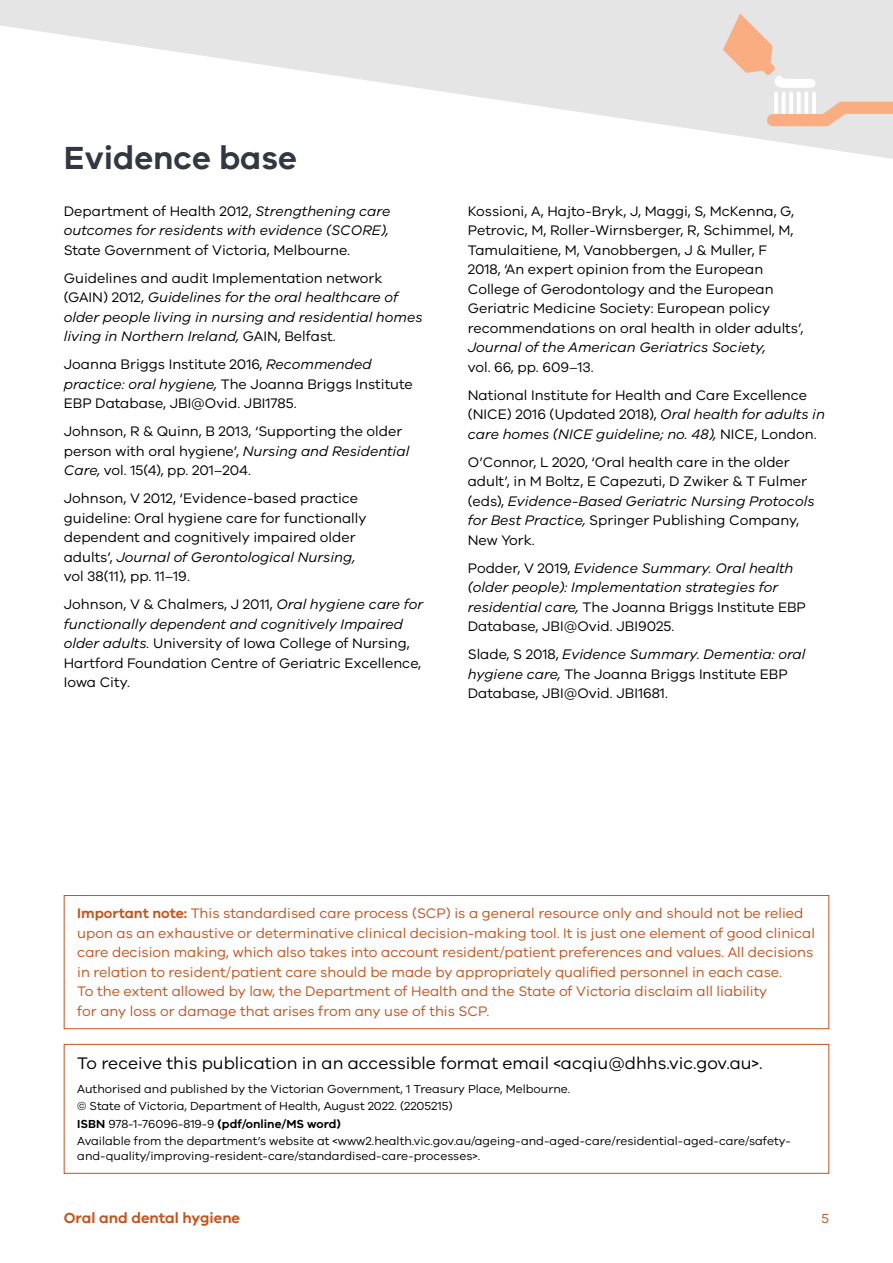
<style>
.page{position:relative;width:893px;height:1263px;background:#fff}
.page>*{position:absolute;margin:0;border:0;box-sizing:border-box;transform-origin:0 0}
.t1{font:600 33px "VIC";color:#343741}
.t2{font:17.25px "VIC";color:#000}
.t3{font:600 15px "VIC";color:#c7521a}
.t4{font:14.25px/19.5px "VIC";color:#000}
.t5{font:14.25px/19.5px "VIC";color:#c7521a}
.t6{font:italic 14.25px/19.5px "VIC";color:#000}
.t7{font:13.5px "VIC";color:#c7521a}
.t8{font:12px/17.4px "VIC";color:#000}
.s1{font-style:normal}
.s2{font-style:italic}
.s3{font-weight:600}
</style>
<div class="page">
<svg style="left:0;top:0;width:893px;height:159px;fill:#e4e5e4"></svg>
<svg style="left:723px;top:13px;width:170px;height:113px;background:#e8dcd3"></svg>
<div style="left:64px;top:895px;width:765px;height:134px;border:1px solid #c7521a"></div>
<div style="left:64px;top:1044px;width:765px;height:130px;border:1px solid #c7521a"></div>
<h1 class="t1" style="left:64px;top:138px;width:235px">Evidence base</h1>
<p class="t6" style="left:64px;top:201px;width:328px"><span class="s1">Department of Health 2012,</span> Strengthening care outcomes for residents with evidence (SCORE),</p>
<p class="t4" style="left:64px;top:236px;width:320px;line-height:28px">State Government of Victoria, Melbourne.<br>Guidelines and audit Implementation network</p>
<p class="t6" style="left:64px;top:287px;width:360px"><span class="s1">(GAIN) 2012,</span> Guidelines for the oral healthcare of older people living in nursing and residential homes living in Northern Ireland, <span class="s1">GAIN, Belfast.</span></p>
<p class="t4" style="left:64px;top:354px;width:350px">Joanna Briggs Institute 2016, <span class="s2">Recommended practice: oral hygiene,</span> The Joanna Briggs Institute<br>EBP Database, JBI@Ovid. JBI1785.</p>
<p class="t4" style="left:64px;top:421px;width:347px">Johnson, R &amp; Quinn, B 2013, ‘Supporting the older person with oral hygiene’, <span class="s2">Nursing and Residential<br>Care,</span> vol. 15(4), pp. 201–204.</p>
<p class="t4" style="left:64px;top:488px;width:304px">Johnson, V 2012, ‘Evidence-based practice guideline: Oral hygiene care for functionally dependent and cognitively impaired older adults’, <span class="s2">Journal of Gerontological Nursing, </span>vol 38(11), pp. 11–19.</p>
<p class="t4" style="left:64px;top:594px;width:361px">Johnson, V &amp; Chalmers, J 2011, <span class="s2">Oral hygiene care for functionally dependent and cognitively Impaired older adults.</span> University of Iowa College of Nursing, Hartford Foundation Centre of Geriatric Excellence, Iowa City.</p>
<p class="t4" style="left:468px;top:201px;width:337px">Kossioni, A, Hajto-Bryk, J, Maggi, S, McKenna, G, Petrovic, M, Roller-Wirnsberger, R, Schimmel, M, Tamulaitiene, M, Vanobbergen, J &amp; Muller, F<br>2018, ‘An expert opinion from the European College of Gerodontology and the European Geriatric Medicine Society: European policy recommendations on oral health in older adults’,</p>
<p class="t6" style="left:468px;top:337px;width:299px">Journal of the American Geriatrics Society,</p>
<p class="t4" style="left:468px;top:352px;width:341px;line-height:28px">vol. 66, pp. 609–13.<br>National Institute for Health and Care Excellence</p>
<p class="t6" style="left:468px;top:404px;width:359px"><span class="s1">(NICE) 2016 (Updated 2018),</span> Oral health for adults in care homes (NICE guideline; no. 48), <span class="s1">NICE, London.</span></p>
<p class="t4" style="left:468px;top:452px;width:348px">O’Connor, L 2020, ‘Oral health care in the older adult’, in M Boltz, E Capezuti, D Zwiker &amp; T Fulmer (eds), <span class="s2">Evidence-Based Geriatric Nursing Protocols for Best Practice,</span> Springer Publishing Company, New York.</p>
<p class="t6" style="left:468px;top:558px;width:340px"><span class="s1">Podder, V 2019,</span> Evidence Summary. Oral health (older people): Implementation strategies for residential care, <span class="s1">The Joanna Briggs Institute EBP Database, JBI@Ovid. JBI9025.</span></p>
<p class="t4" style="left:468px;top:644px;width:339px">Slade, S 2018, <span class="s2">Evidence Summary. Dementia: oral hygiene care,</span> The Joanna Briggs Institute EBP<br>Database, JBI@Ovid. JBI1681.</p>
<p class="t5" style="left:77px;top:903px;width:739px"><span class="s3">Important note:</span> This standardised care process (SCP) is a general resource only and should not be relied upon as an exhaustive or determinative clinical decision-making tool. It is just one element of good clinical care decision making, which also takes into account resident/patient preferences and values. All decisions in relation to resident/patient care should be made by appropriately qualified personnel in each case.<br>To the extent allowed by law, the Department of Health and the State of Victoria disclaim all liability<br>for any loss or damage that arises from any use of this SCP.</p>
<p class="t2" style="left:77px;top:1053px;width:687px">To receive this publication in an accessible format email &lt;acqiu@dhhs.vic.gov.au&gt;.</p>
<p class="t8" style="left:77px;top:1079px;width:715px">Authorised and published by the Victorian Government, 1 Treasury Place, Melbourne.<br>© State of Victoria, Department of Health, August 2022. (2205215)<br><span class="s3">ISBN</span> 978-1-76096-819-9 <span class="s3">(pdf/online/MS word)<br></span>Available from the department’s website at &lt;www2.health.vic.gov.au/ageing-and-aged-care/residential-aged-care/safety-</p>
<p class="t8" style="left:77px;top:1146px;width:404px">and-quality/improving-resident-care/standardised-care-processes&gt;.</p>
<p class="t3" style="left:64px;top:1208px;width:178px">Oral and dental hygiene</p>
<p class="t7" style="left:822px;top:1210px;width:9px">5</p>
</div>
